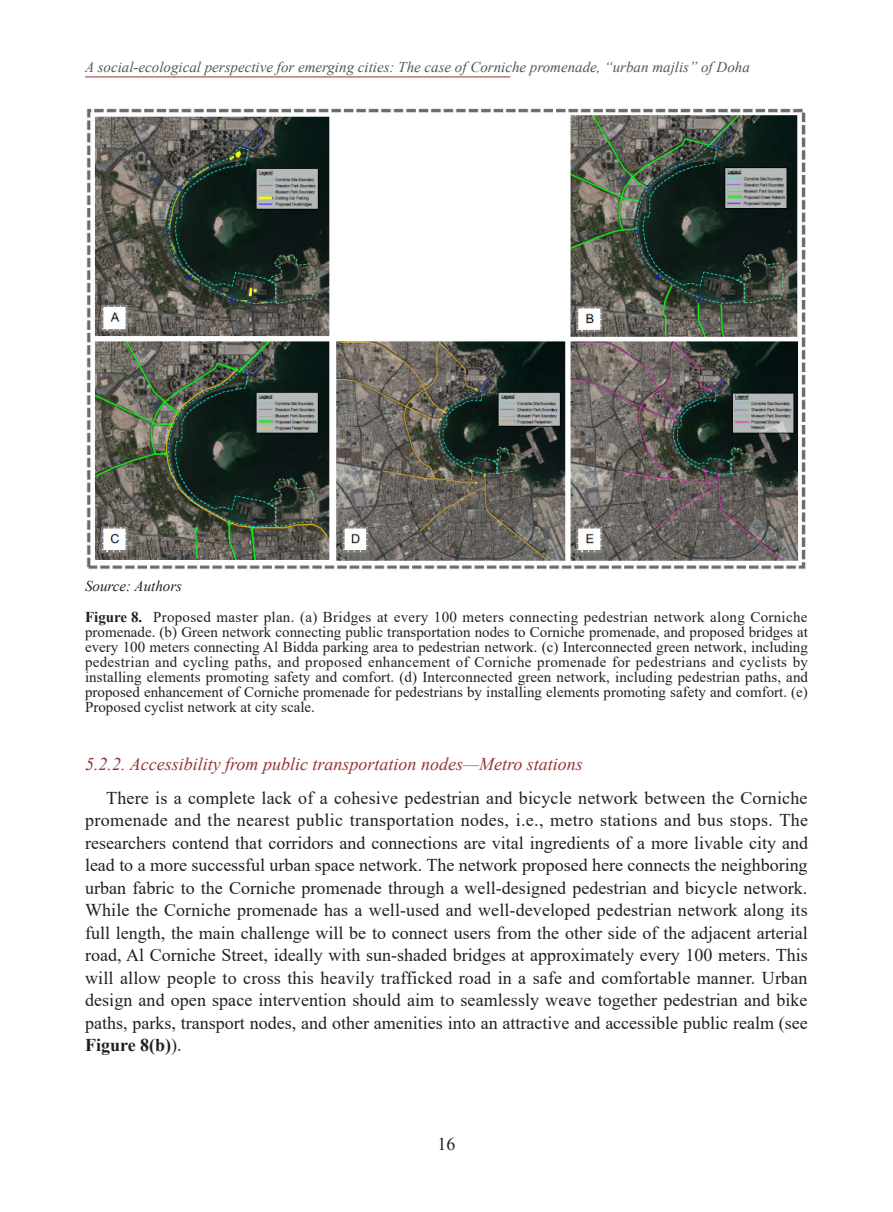
<style>
.page{position:relative;width:893px;height:1212px;background:#fff}
.page>*{position:absolute;margin:0;border:0;box-sizing:border-box;transform-origin:0 0}
.Paragraph{font:18px/22.5px "Times New Roman";color:#231f20;text-align:justify}
.Heading_3{font:italic 18px "Times New Roman";color:#943533}
.t1{font:15px/15px "Times New Roman";color:#231f20;text-align:justify}
.t2{font:italic 15px "Times New Roman";color:#545555}
.table_figure_footnot{font:italic 15px "Times New Roman";color:#231f20}
.s1{font-weight:700}
</style>
<div class="page">
<hr style="left:85px;top:77px;width:425px;height:1px;background:#943533">
<img style="left:86px;top:108px;width:720px;height:462px">
<p class="t2" style="left:85px;top:57px;width:666px">A social-ecological perspective for emerging cities: The case of Corniche promenade, “urban majlis” of Doha</p>
<p class="table_figure_footnot" style="left:85px;top:575px;width:99px">Source: Authors</p>
<p class="t1" style="left:85px;top:608px;width:724px"><span class="s1">Figure 8.</span> Proposed master plan. (a) Bridges at every 100 meters connecting pedestrian network along Corniche promenade. (b) Green network connecting public transportation nodes to Corniche promenade, and proposed bridges at every 100 meters connecting Al Bidda parking area to pedestrian network. (c) Interconnected green network, including pedestrian and cycling paths, and proposed enhancement of Corniche promenade for pedestrians and cyclists by installing elements promoting safety and comfort. (d) Interconnected green network, including pedestrian paths, and proposed enhancement of Corniche promenade for pedestrians by installing elements promoting safety and comfort. (e)<br>Proposed cyclist network at city scale.</p>
<p class="Heading_3" style="left:85px;top:751px;width:499px">5.2.2. Accessibility from public transportation nodes—Metro stations</p>
<p class="Paragraph" style="left:85px;top:786px;width:725px;text-indent:21px">There is a complete lack of a cohesive pedestrian and bicycle network between the Corniche promenade and the nearest public transportation nodes, i.e., metro stations and bus stops. The researchers contend that corridors and connections are vital ingredients of a more livable city and lead to a more successful urban space network. The network proposed here connects the neighboring urban fabric to the Corniche promenade through a well-designed pedestrian and bicycle network.<br>While the Corniche promenade has a well-used and well-developed pedestrian network along its full length, the main challenge will be to connect users from the other side of the adjacent arterial road, Al Corniche Street, ideally with sun-shaded bridges at approximately every 100 meters. This will allow people to cross this heavily trafficked road in a safe and comfortable manner. Urban design and open space intervention should aim to seamlessly weave together pedestrian and bike paths, parks, transport nodes, and other amenities into an attractive and accessible public realm (see <span class="s1">Figure 8(b)</span>).</p>
<p class="Paragraph" style="left:437px;top:1132px;width:19px">16</p>
</div>
